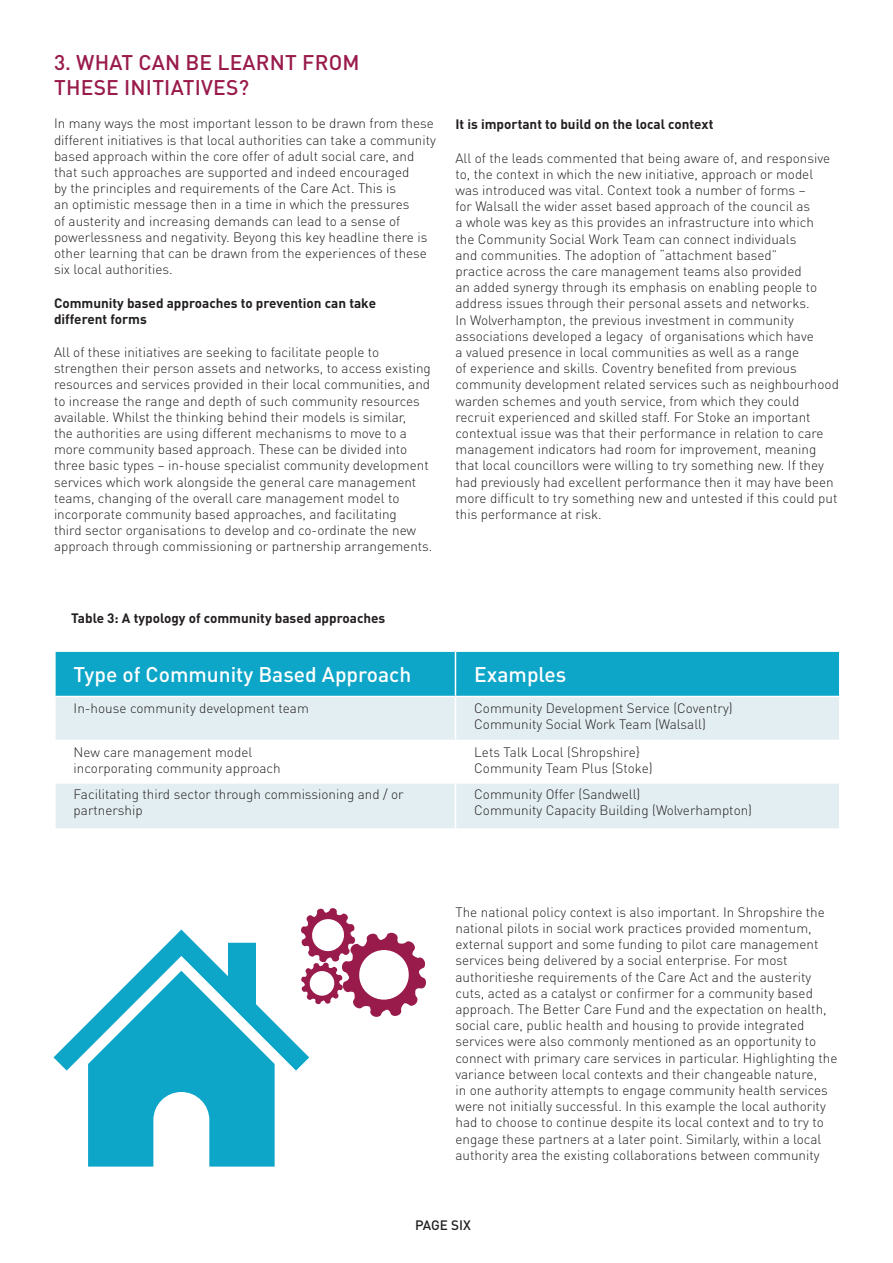
<style>
.page{position:relative;width:893px;height:1263px;background:#fff}
.page>*{position:absolute;margin:0;border:0;box-sizing:border-box;transform-origin:0 0}
.t1{font:500 21px/25.2px "DINOT";letter-spacing:.01em;color:#991b4c}
.t2{font:500 21px "DINOT";color:#fff}
.t3{font:300 13.5px/16.2px "DINOT";color:#231f20}
.t4{font:700 13.5px/16.2px "DINOT";color:#231f20}
.t5{font:500 13.5px "DINOT";color:#231f20}
</style>
<div class="page">
<svg style="left:54px;top:908px;width:372px;height:258px"></svg>
<div style="left:56px;top:652px;width:783px;height:44px;background:#0da5c8"></div>
<svg style="left:56px;top:697px;width:783px;height:131px;fill:#e3eef2"></svg>
<hr style="left:455px;top:697px;width:1px;height:43px;background:#fff">
<hr style="left:54px;top:740px;width:401px;height:1px;background:#fff">
<hr style="left:455px;top:740px;width:385px;height:1px;background:#fff">
<hr style="left:455px;top:741px;width:1px;height:41px;background:#fff">
<hr style="left:54px;top:782px;width:401px;height:2px;background:#fff">
<hr style="left:455px;top:782px;width:385px;height:2px;background:#fff">
<hr style="left:455px;top:784px;width:1px;height:44px;background:#fff">
<hr style="left:455px;top:652px;width:1px;height:44px;background:#fff">
<p class="t1" style="left:54px;top:49px;width:307px">3. WHAT CAN BE LEARNT FROM<br>THESE INITIATIVES?</p>
<p class="t3" style="left:54px;top:115px;width:383px">In many ways the most important lesson to be drawn from these different initiatives is that local authorities can take a community based approach within the core offer of adult social care, and that such approaches are supported and indeed encouraged<br>by the principles and requirements of the Care Act. This is<br>an optimistic message then in a time in which the pressures<br>of austerity and increasing demands can lead to a sense of powerlessness and negativity. Beyong this key headline there is other learning that can be drawn from the experiences of these six local authorities.</p>
<p class="t4" style="left:54px;top:294px;width:324px">Community based approaches to prevention can take different forms</p>
<p class="t3" style="left:54px;top:344px;width:380px">All of these initiatives are seeking to facilitate people to strengthen their person assets and networks, to access existing resources and services provided in their local communities, and to increase the range and depth of such community resources available. Whilst the thinking behind their models is similar,<br>the authorities are using different mechanisms to move to a more community based approach. These can be divided into three basic types – in-house specialist community development services which work alongside the general care management teams, changing of the overall care management model to incorporate community based approaches, and facilitating<br>third sector organisations to develop and co-ordinate the new approach through commissioning or partnership arrangements.</p>
<p class="t4" style="left:455px;top:116px;width:259px">It is important to build on the local context</p>
<p class="t3" style="left:455px;top:149px;width:385px">All of the leads commented that being aware of, and responsive to, the context in which the new initiative, approach or model was introduced was vital. Context took a number of forms –<br>for Walsall the wider asset based approach of the council as<br>a whole was key as this provides an infrastructure into which<br>the Community Social Work Team can connect individuals<br>and communities. The adoption of “attachment based”<br>practice across the care management teams also provided<br>an added synergy through its emphasis on enabling people to address issues through their personal assets and networks.<br>In Wolverhampton, the previous investment in community associations developed a legacy of organisations which have<br>a valued presence in local communities as well as a range<br>of experience and skills. Coventry benefited from previous community development related services such as neighbourhood warden schemes and youth service, from which they could recruit experienced and skilled staff. For Stoke an important contextual issue was that their performance in relation to care management indicators had room for improvement, meaning that local councillors were willing to try something new. If they had previously had excellent performance then it may have been more difficult to try something new and untested if this could put this performance at risk.</p>
<p class="t4" style="left:71px;top:610px;width:316px">Table 3: A typology of community based approaches</p>
<p class="t2" style="left:74px;top:661px;width:339px">Type of Community Based Approach</p>
<p class="t2" style="left:474px;top:661px;width:94px">Examples</p>
<p class="t3" style="left:74px;top:700px;width:237px">In-house community development team</p>
<p class="t3" style="left:474px;top:700px;width:260px">Community Development Service (Coventry)</p>
<p class="t3" style="left:474px;top:716px;width:233px">Community Social Work Team (Walsall)</p>
<p class="t3" style="left:74px;top:744px;width:209px">New care management model incorporating community approach</p>
<p class="t3" style="left:474px;top:744px;width:167px">Lets Talk Local (Shropshire}</p>
<p class="t3" style="left:474px;top:760px;width:180px">Community Team Plus (Stoke)</p>
<p class="t3" style="left:74px;top:786px;width:332px">Facilitating third sector through commissioning and / or partnership</p>
<p class="t3" style="left:474px;top:786px;width:168px">Community Offer (Sandwell)</p>
<p class="t3" style="left:474px;top:802px;width:279px">Community Capacity Building (Wolverhampton)</p>
<p class="t3" style="left:455px;top:904px;width:383px">The national policy context is also important. In Shropshire the national pilots in social work practices provided momentum, external support and some funding to pilot care management services being delivered by a social enterprise. For most authoritieshe requirements of the Care Act and the austerity cuts, acted as a catalyst or confirmer for a community based approach. The Better Care Fund and the expectation on health, social care, public health and housing to provide integrated services were also commonly mentioned as an opportunity to connect with primary care services in particular. Highlighting the variance between local contexts and their changeable nature,<br>in one authority attempts to engage community health services were not initially successful. In this example the local authority had to choose to continue despite its local context and to try to engage these partners at a later point. Similarly, within a local authority area the existing collaborations between community</p>
<p class="t5" style="left:415px;top:1216px;width:57px">PAGE SIX</p>
</div>
